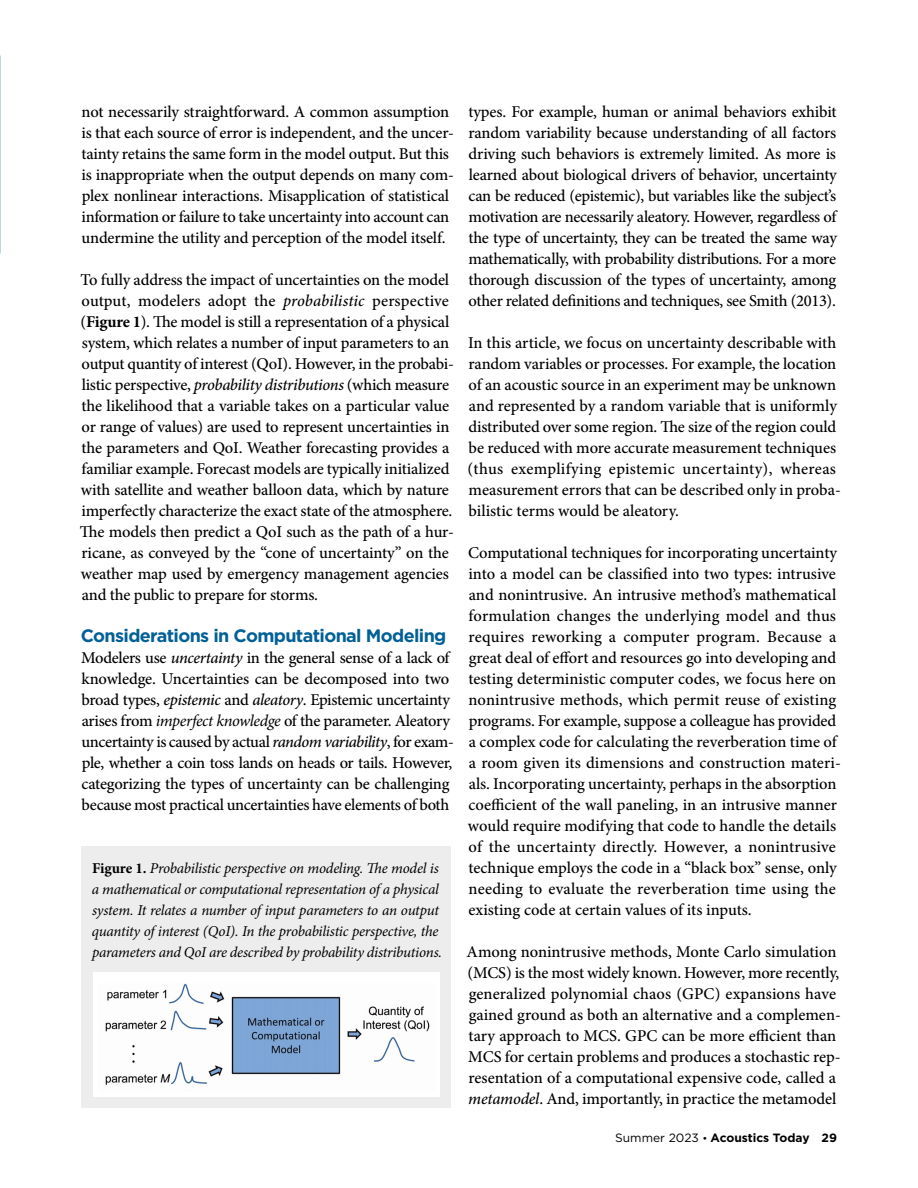
<style>
.page{position:relative;width:918px;height:1188px;background:#fff}
.page>*{position:absolute;margin:0;border:0;box-sizing:border-box;transform-origin:0 0}
.t1{font:700 18px "Gotham";letter-spacing:-.035em;color:#006097}
.t2{font:500 16.5px/21px "Minion Pro";letter-spacing:-.01em;color:#000}
.t3{font:italic 15px/21px "Minion Pro";letter-spacing:-.02em;color:#000}
.t4{font:700 12px "Gotham";color:#000}
.s1{font-style:italic}
.s2{font-weight:700}
.s3{font-weight:400;font-style:italic}
.s4{font-weight:700;font-style:normal}
.s5{font-weight:400}
.s6{font-weight:400;font-size:10.5px}
</style>
<div class="page">
<hr style="left:0;top:0;width:1px;height:56px;background:#0a3255">
<div style="left:81px;top:846px;width:369px;height:261px;background:#eeedee"></div>
<div style="left:93px;top:972px;width:347px;height:124px;background:#fff"></div>
<img style="left:105px;top:984px;width:325px;height:101px">
<p class="t2" style="left:81px;top:101px;width:374px">not necessarily straightforward. A common assumption is that each source of error is independent, and the uncer&shy;tainty retains the same form in the model output. But this is inappropriate when the output depends on many com&shy;plex nonlinear interactions. Misapplication of statistical information or failure to take uncertainty into account can undermine the utility and perception of the model itself.</p>
<p class="t2" style="left:80px;top:269px;width:375px">To fully address the impact of uncertainties on the model output, modelers adopt the <span class="s1">probabilistic</span> perspective (<span class="s2">Figure 1</span>). The model is still a representation of a physical system, which relates a number of input parameters to an output quantity of interest (QoI). However, in the probabi&shy;listic perspective, <span class="s1">probability distributions</span> (which measure the likelihood that a variable takes on a particular value or range of values) are used to represent uncertainties in the parameters and QoI. Weather forecasting provides a familiar example. Forecast models are typically initialized with satellite and weather balloon data, which by nature imperfectly characterize the exact state of the atmosphere.<br>The models then predict a QoI such as the path of a hur&shy;ricane, as conveyed by the “cone of uncertainty” on the weather map used by emergency management agencies and the public to prepare for storms.</p>
<p class="t1" style="left:81px;top:624px;width:367px">Considerations in Computational Modeling</p>
<p class="t2" style="left:81px;top:647px;width:374px">Modelers use <span class="s1">uncertainty</span> in the general sense of a lack of knowledge. Uncertainties can be decomposed into two broad types, <span class="s1">epistemic</span> and <span class="s1">aleatory</span>. Epistemic uncertainty arises from <span class="s3">imperfect knowledge</span> of the parameter. Aleatory uncertainty is caused by actual <span class="s1">random variability</span>, for exam&shy;ple, whether a coin toss lands on heads or tails. However, categorizing the types of uncertainty can be challenging because most practical uncertainties have elements of both</p>
<p class="t3" style="left:92px;top:858px;width:352px"><span class="s4">Figure 1.</span> Probabilistic perspective on modeling. The model is a mathematical or computational representation of a physical system. It relates a number of input parameters to an output quantity of interest (QoI). In the probabilistic perspective, the parameters and QoI are described by probability distributions.</p>
<p class="t2" style="left:468px;top:101px;width:370px;text-align:justify">types. For example, human or animal behaviors exhibit random variability because understanding of all factors driving such behaviors is extremely limited. As more is learned about biological drivers of behavior, uncertainty can be reduced (epistemic), but variables like the subject’s motivation are necessarily aleatory. However, regardless of the type of uncertainty, they can be treated the same way mathematically, with probability distributions. For a more thorough discussion of the types of uncertainty, among other related definitions and techniques, see Smith (2013).</p>
<p class="t2" style="left:468px;top:332px;width:375px">In this article, we focus on uncertainty describable with random variables or processes. For example, the location of an acoustic source in an experiment may be unknown and represented by a random variable that is uniformly distributed over some region. The size of the region could be reduced with more accurate measurement techniques (thus exemplifying epistemic uncertainty), whereas measurement errors that can be described only in proba&shy;bilistic terms would be aleatory.</p>
<p class="t2" style="left:468px;top:542px;width:374px">Computational techniques for incorporating uncertainty into a model can be classified into two types: intrusive and nonintrusive. An intrusive method’s mathematical formulation changes the underlying model and thus requires reworking a computer program. Because a great deal of effort and resources go into developing and testing deterministic computer codes, we focus here on nonintrusive methods, which permit reuse of existing programs. For example, suppose a colleague has provided a complex code for calculating the reverberation time of a room given its dimensions and construction materi&shy;als. Incorporating uncertainty, perhaps in the absorption coefficient of the wall paneling, in an intrusive manner would require modifying that code to handle the details of the uncertainty directly. However, a nonintrusive technique employs the code in a “black box” sense, only needing to evaluate the reverberation time using the existing code at certain values of its inputs.</p>
<p class="t2" style="left:467px;top:941px;width:376px">Among nonintrusive methods, Monte Carlo simulation (MCS) is the most widely known. However, more recently, generalized polynomial chaos (GPC) expansions have gained ground as both an alternative and a complemen&shy;tary approach to MCS. GPC can be more efficient than MCS for certain problems and produces a stochastic rep&shy;resentation of a computational expensive code, called a <span class="s1">metamodel</span>. And, importantly, in practice the metamodel</p>
<p class="t4" style="left:615px;top:1130px;width:223px"><span class="s5">Summer 2023</span> <span class="s6">•</span> Acoustics Today 29</p>
</div>
